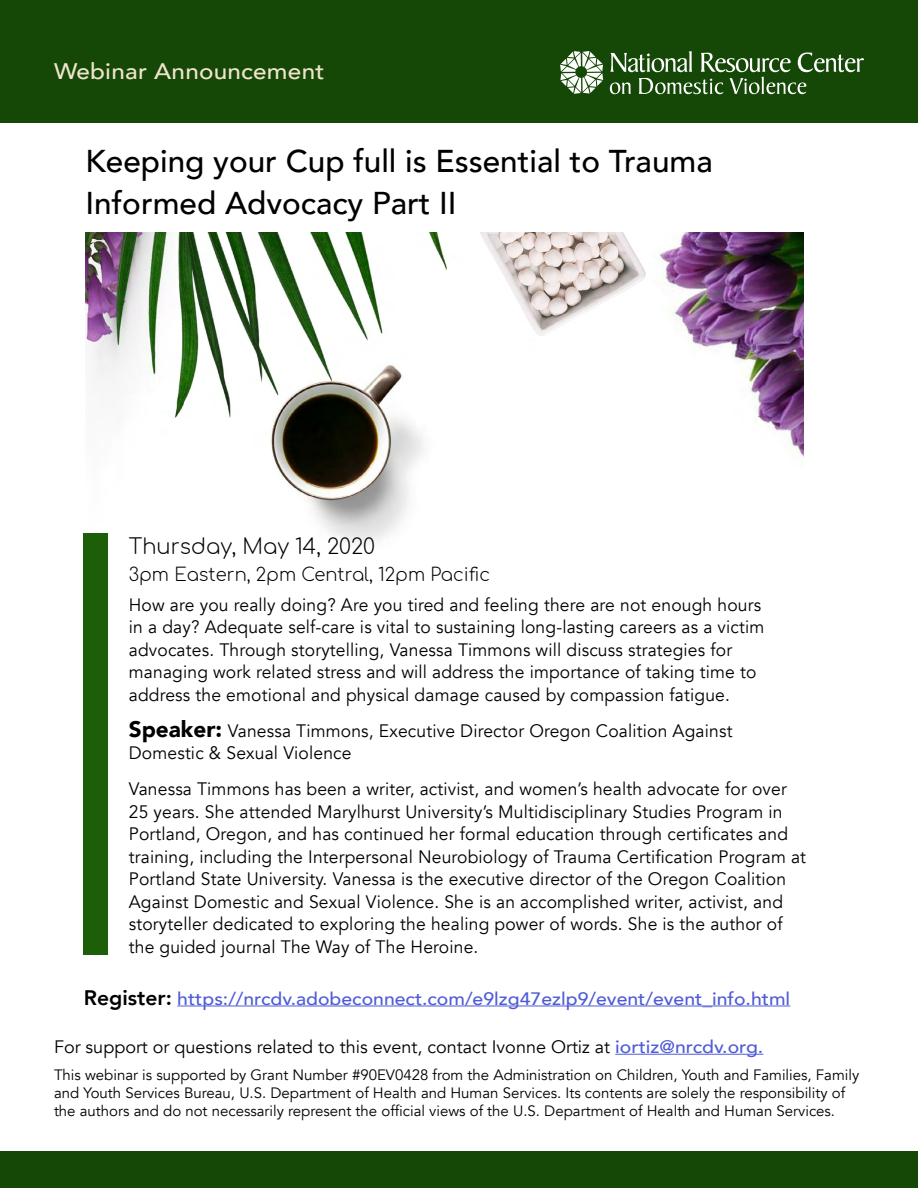
<style>
.page{position:relative;width:918px;height:1188px;background:#fff}
.page>*{position:absolute;margin:0;border:0;box-sizing:border-box;transform-origin:0 0}
.t1{font:500 31.5px/42px "Avenir";color:#000}
.t2{font:500 22.5px "Avenir";letter-spacing:.01em;color:#f1e5cd;scale:1.08 1}
.t3{font:300 21px "Comfortaa";color:#000}
.t4{font:18px/22.5px "Avenir";letter-spacing:.01em;color:#000}
.t5{font:500 18px "Avenir";color:#4f5cd6;scale:1.08 1}
.t6{font:300 18px "Comfortaa";color:#000}
.t7{font:15px/18px "Avenir";color:#000}
.s1{font-weight:900;font-size:22.5px}
.s2{font-weight:800;font-size:21px;color:#000}
.s3{font-weight:500;color:#4f5cd6}
</style>
<div class="page">
<img style="left:86px;top:233px;width:718px;height:310px">
<div style="left:83px;top:534px;width:25px;height:421px;background:#1d5f08"></div>
<div style="left:0;top:0;width:918px;height:123px;background:#154806"></div>
<div style="left:0;top:1151px;width:918px;height:37px;background:#154806"></div>
<svg style="left:560px;top:51px;width:43px;height:43px"></svg>
<svg style="left:610px;top:51px;width:254px;height:43px"></svg>
<hr style="left:615px;top:1054px;width:148px;height:1px;background:#4f5cd6">
<hr style="left:177px;top:1006px;width:613px;height:1px;background:#4f5cd6">
<p class="t2" style="left:54px;top:51px;width:252px">Webinar Announcement</p>
<h1 class="t1" style="left:86px;top:138px;width:629px">Keeping your Cup full is Essential to Trauma<br>Informed Advocacy Part II</h1>
<p class="t3" style="left:129px;top:528px;width:248px">Thursday, May 14, 2020</p>
<p class="t6" style="left:129px;top:559px;width:363px">3pm Eastern, 2pm Central, 12pm Pacific</p>
<p class="t4" style="left:129px;top:594px;width:637px">How are you really doing? Are you tired and feeling there are not enough hours in a day? Adequate self-care is vital to sustaining long-lasting careers as a victim advocates. Through storytelling, Vanessa Timmons will discuss strategies for managing work related stress and will address the importance of taking time to address the emotional and physical damage caused by compassion fatigue.</p>
<p class="t4" style="left:129px;top:720px;width:605px"><span class="s1">Speaker:</span> Vanessa Timmons, Executive Director Oregon Coalition Against<br>Domestic &amp; Sexual Violence</p>
<p class="t4" style="left:129px;top:778px;width:679px">Vanessa Timmons has been a writer, activist, and women’s health advocate for over 25 years. She attended Marylhurst University’s Multidisciplinary Studies Program in Portland, Oregon, and has continued her formal education through certificates and training, including the Interpersonal Neurobiology of Trauma Certification Program at Portland State University. Vanessa is the executive director of the Oregon Coalition Against Domestic and Sexual Violence. She is an accomplished writer, activist, and storyteller dedicated to exploring the healing power of words. She is the author of the guided journal The Way of The Heroine.</p>
<p class="t5" style="left:84px;top:983px;width:655px"><span class="s2">Register:</span> https://nrcdv.adobeconnect.com/e9lzg47ezlp9/event/event_info.html</p>
<p class="t4" style="left:54px;top:1036px;width:711px">For support or questions related to this event, contact Ivonne Ortiz at <span class="s3">iortiz@nrcdv.org.</span></p>
<p class="t7" style="left:54px;top:1066px;width:807px">This webinar is supported by Grant Number #90EV0428 from the Administration on Children, Youth and Families, Family and Youth Services Bureau, U.S. Department of Health and Human Services. Its contents are solely the responsibility of the authors and do not necessarily represent the official views of the U.S. Department of Health and Human Services.</p>
</div>
